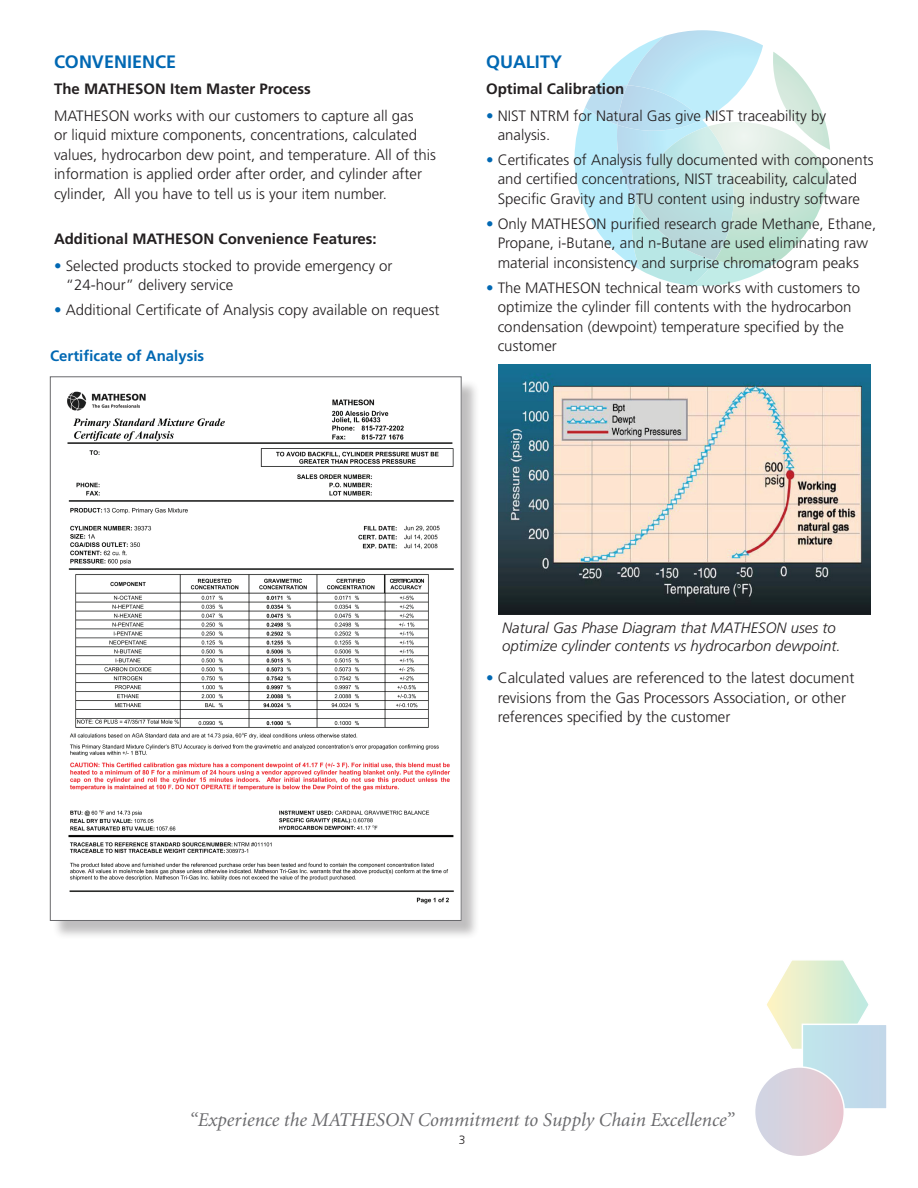
<style>
.page{position:relative;width:918px;height:1188px;background:#fff}
.page>*{position:absolute;margin:0;border:0;box-sizing:border-box;transform-origin:0 0}
.t1{font:italic 19.5px "Minion";color:#69696c}
.t2{font:700 18px "Frutiger";color:#0168b3}
.t3{font:300 15px/19.5px "Frutiger";color:#231f20}
.t4{font:italic 300 15px/18px "Frutiger";color:#231f20}
.t5{font:700 15px "Frutiger";color:#231f20}
.t6{font:700 15px "Frutiger";color:#0168b3}
.t7{font:300 12px "Frutiger";color:#231f20}
.s1{color:#0168b3}
</style>
<div class="page">
<svg style="left:575px;top:30px;width:255px;height:256px"></svg>
<svg style="left:767px;top:960px;width:102px;height:89px"></svg>
<div style="left:802px;top:1024px;width:85px;height:85px;background:#c0dceb"></div>
<div style="left:802px;top:1024px;width:86px;height:86px;border:2px solid #fff"></div>
<div style="left:755px;top:1067px;width:89px;height:90px;background:#ddd1db;border-radius:50%"></div>
<div style="left:754px;top:1066px;width:91px;height:91px;border:2px solid #fff;border-radius:50%"></div>
<img style="left:499px;top:364px;width:372px;height:250px">
<div style="left:52px;top:379px;width:428px;height:560px;background:#231f20;opacity:.29"></div>
<img style="left:52px;top:379px;width:407px;height:540px">
<p class="t2" style="left:54px;top:51px;width:124px">CONVENIENCE</p>
<p class="t5" style="left:54px;top:80px;width:258px">The MATHESON Item Master Process</p>
<p class="t3" style="left:54px;top:106px;width:384px">MATHESON works with our customers to capture all gas<br>or liquid mixture components, concentrations, calculated values, hydrocarbon dew point, and temperature. All of this information is applied order after order, and cylinder after cylinder, All you have to tell us is your item number.</p>
<p class="t5" style="left:54px;top:230px;width:324px">Additional MATHESON Convenience Features:</p>
<p class="t3" style="left:66px;top:256px;width:328px;text-indent:-12px"><span class="s1">•</span> Selected products stocked to provide emergency or “24-hour” delivery service</p>
<p class="t3" style="left:54px;top:300px;width:387px"><span class="s1">•</span> Additional Certificate of Analysis copy available on request</p>
<p class="t6" style="left:50px;top:347px;width:156px">Certificate of Analysis</p>
<p class="t2" style="left:486px;top:51px;width:78px">QUALITY</p>
<p class="t5" style="left:486px;top:80px;width:140px">Optimal Calibration</p>
<p class="t3" style="left:498px;top:106px;width:330px;text-indent:-12px"><span class="s1">•</span> NIST NTRM for Natural Gas give NIST traceability by analysis.</p>
<p class="t3" style="left:486px;top:150px;width:389px;text-align:center"><span class="s1">•</span> Certificates of Analysis fully documented with components and certified concentrations, NIST traceability, calculated<br>Specific Gravity and BTU content using industry software</p>
<p class="t3" style="left:486px;top:214px;width:392px;text-align:center"><span class="s1">•</span> Only MATHESON purified research grade Methane, Ethane,<br>Propane, i-Butane, and n-Butane are used eliminating raw material inconsistency and surprise chromatogram peaks</p>
<p class="t3" style="left:498px;top:278px;width:364px;text-indent:-12px"><span class="s1">•</span> The MATHESON technical team works with customers to optimize the cylinder fill contents with the hydrocarbon condensation (dewpoint) temperature specified by the customer</p>
<p class="t4" style="left:502px;top:619px;width:340px">Natural Gas Phase Diagram that MATHESON uses to optimize cylinder contents vs hydrocarbon dewpoint.</p>
<p class="t3" style="left:498px;top:668px;width:358px;text-indent:-12px"><span class="s1">•</span> Calculated values are referenced to the latest document revisions from the Gas Processors Association, or other references specified by the customer</p>
<p class="t1" style="left:189px;top:1110px;width:547px">“Experience the MATHESON Commitment to Supply Chain Excellence”</p>
<p class="t7" style="left:459px;top:1133px;width:8px">3</p>
</div>
